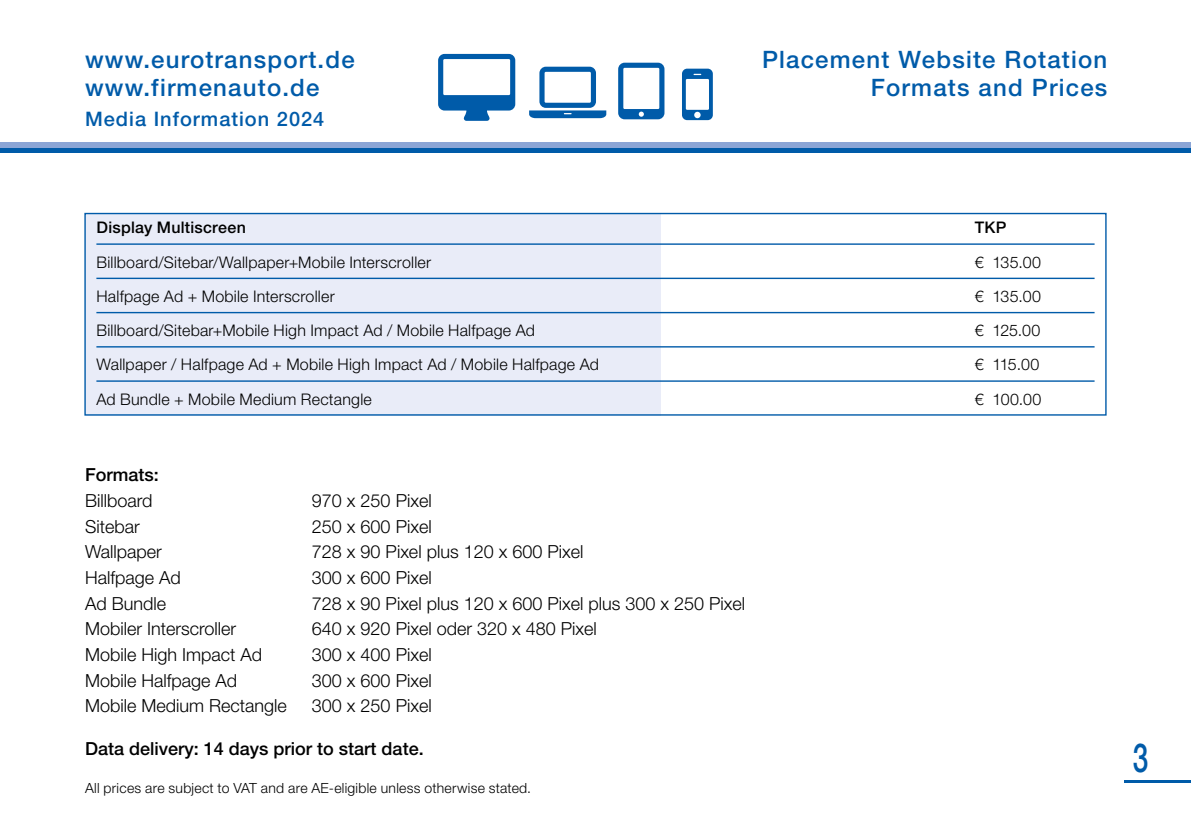
<style>
.page{position:relative;width:1191px;height:840px;background:#fff}
.page>*{position:absolute;margin:0;border:0;box-sizing:border-box;transform-origin:0 0}
.t1{font:500 40px "Helvetica Neue LT Std";color:#005ba9;scale:.7 1}
.t2{font:500 24px/28px "Helvetica Neue LT Std";letter-spacing:.05em;color:#005ba9;text-align:right}
.t3{font:500 20px "Helvetica Neue LT Std";letter-spacing:.05em;color:#005ba9}
.Fließtext_9pt_regula{font:300 18px "Helvetica Neue LT Std";color:#000}
.Seite14{font:500 18px "Helvetica Neue LT Std";color:#000}
.Fließtext_9pt_bold{font:500 18px "Helvetica Neue LT Std";color:#000}
.Seite9{font:300 16px "Helvetica Neue LT Std";letter-spacing:.015em;color:#000}
.Seite9-2{font:500 16px "Helvetica Neue LT Std";letter-spacing:.015em;color:#000}
.Seite9-3{font:300 14px "Helvetica Neue LT Std";letter-spacing:.02em;color:#000}
</style>
<div class="page">
<hr style="left:1124px;top:780px;width:67px;height:2px;background:#005ba9">
<div style="left:0;top:147px;width:1191px;height:6px;background:#005ba9"></div>
<div style="left:0;top:142px;width:1191px;height:5px;background:#8ba5d6"></div>
<div style="left:85px;top:213px;width:575px;height:202px;background:#e9ecf8"></div>
<div style="left:84px;top:213px;width:1022px;height:202px;border:1px solid #005ba9"></div>
<hr style="left:96px;top:243px;width:998px;height:2px;background:#005ba9">
<hr style="left:96px;top:277px;width:998px;height:2px;background:#005ba9">
<hr style="left:96px;top:312px;width:998px;height:1px;background:#005ba9">
<hr style="left:96px;top:346px;width:998px;height:1px;background:#005ba9">
<hr style="left:96px;top:380px;width:998px;height:1px;background:#005ba9">
<svg style="left:438px;top:54px;width:77px;height:67px"></svg>
<svg style="left:529px;top:67px;width:77px;height:51px"></svg>
<svg style="left:618px;top:63px;width:46px;height:56px"></svg>
<svg style="left:682px;top:69px;width:31px;height:51px"></svg>
<p class="t2" style="left:85px;top:45px;width:271px;text-align:left">www.eurotransport.de www.firmenauto.de</p>
<p class="t3" style="left:85px;top:107px;width:241px">Media Information 2024</p>
<p class="t2" style="left:762px;top:45px;width:347px">Placement Website Rotation<br>Formats and Prices</p>
<p class="Seite9-2" style="left:96px;top:218px;width:151px">Display Multiscreen</p>
<p class="Seite9-2" style="left:974px;top:218px;width:33px">TKP</p>
<p class="Seite9" style="left:96px;top:252px;width:336px">Billboard/Sitebar/Wallpaper+Mobile Interscroller</p>
<p class="Seite9" style="left:974px;top:252px;width:68px">€ 135.00</p>
<p class="Seite9" style="left:96px;top:286px;width:240px">Halfpage Ad + Mobile Interscroller</p>
<p class="Seite9" style="left:974px;top:286px;width:68px">€ 135.00</p>
<p class="Seite9" style="left:96px;top:320px;width:440px">Billboard/Sitebar+Mobile High Impact Ad / Mobile Halfpage Ad</p>
<p class="Seite9" style="left:974px;top:320px;width:67px">€ 125.00</p>
<p class="Seite9" style="left:96px;top:355px;width:504px">Wallpaper / Halfpage Ad + Mobile High Impact Ad / Mobile Halfpage Ad</p>
<p class="Seite9" style="left:974px;top:355px;width:66px">€ 115.00</p>
<p class="Seite9" style="left:96px;top:389px;width:277px">Ad Bundle + Mobile Medium Rectangle</p>
<p class="Seite9" style="left:974px;top:389px;width:68px">€ 100.00</p>
<p class="Fließtext_9pt_bold" style="left:85px;top:463px;width:75px">Formats:</p>
<p class="Fließtext_9pt_regula" style="left:85px;top:489px;width:69px">Billboard</p>
<p class="Fließtext_9pt_regula" style="left:312px;top:489px;width:121px">970 x 250 Pixel</p>
<p class="Fließtext_9pt_regula" style="left:85px;top:515px;width:56px">Sitebar</p>
<p class="Fließtext_9pt_regula" style="left:312px;top:515px;width:121px">250 x 600 Pixel</p>
<p class="Fließtext_9pt_regula" style="left:85px;top:540px;width:78px">Wallpaper</p>
<p class="Fließtext_9pt_regula" style="left:312px;top:540px;width:273px">728 x 90 Pixel plus 120 x 600 Pixel</p>
<p class="Fließtext_9pt_regula" style="left:85px;top:566px;width:97px">Halfpage Ad</p>
<p class="Fließtext_9pt_regula" style="left:312px;top:566px;width:121px">300 x 600 Pixel</p>
<p class="Fließtext_9pt_regula" style="left:85px;top:592px;width:83px">Ad Bundle</p>
<p class="Fließtext_9pt_regula" style="left:312px;top:592px;width:435px">728 x 90 Pixel plus 120 x 600 Pixel plus 300 x 250 Pixel</p>
<p class="Fließtext_9pt_regula" style="left:85px;top:617px;width:153px">Mobiler Interscroller</p>
<p class="Fließtext_9pt_regula" style="left:312px;top:617px;width:286px">640 x 920 Pixel oder 320 x 480 Pixel</p>
<p class="Fließtext_9pt_regula" style="left:85px;top:643px;width:179px">Mobile High Impact Ad</p>
<p class="Fließtext_9pt_regula" style="left:312px;top:643px;width:121px">300 x 400 Pixel</p>
<p class="Fließtext_9pt_regula" style="left:85px;top:669px;width:154px">Mobile Halfpage Ad</p>
<p class="Fließtext_9pt_regula" style="left:312px;top:669px;width:121px">300 x 600 Pixel</p>
<p class="Fließtext_9pt_regula" style="left:85px;top:694px;width:203px">Mobile Medium Rectangle</p>
<p class="Fließtext_9pt_regula" style="left:312px;top:694px;width:121px">300 x 250 Pixel</p>
<p class="Seite14" style="left:85px;top:737px;width:340px">Data delivery: 14 days prior to start date.</p>
<p class="Seite9-3" style="left:85px;top:779px;width:447px">All prices are subject to VAT and are AE-eligible unless otherwise stated.</p>
<p class="t1" style="left:1132px;top:733px;width:24px">3</p>
</div>
